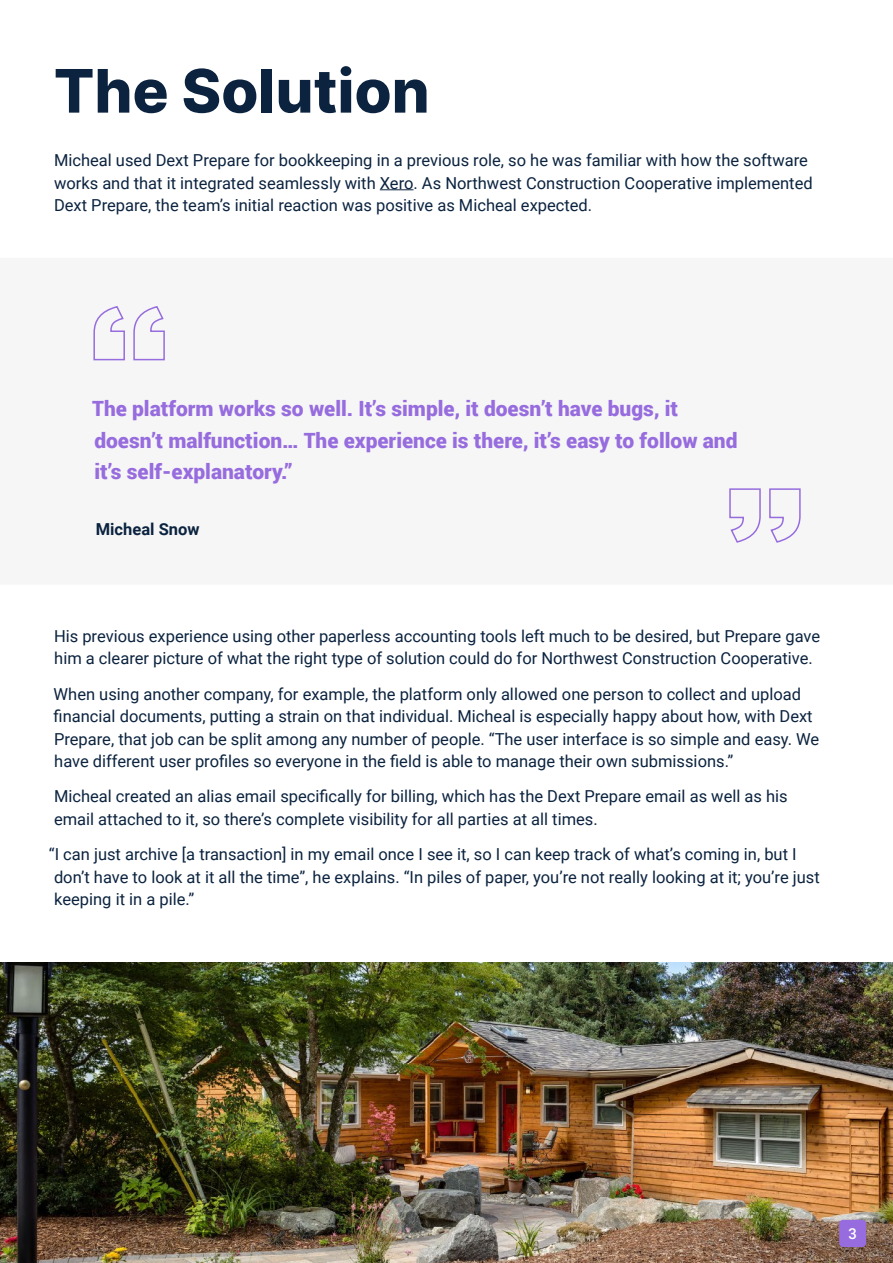
<style>
.page{position:relative;width:893px;height:1263px;background:#fff}
.page>*{position:absolute;margin:0;border:0;box-sizing:border-box;transform-origin:0 0}
.t1{font:800 60px "Inter";color:#0b233f}
.t2{font:900 21px/31.5px "Roboto";color:#976cde}
.t3{font:16.5px/22.5px "Roboto";color:#0b233f}
.t4{font:700 16.5px "Roboto";color:#0b233f}
</style>
<div class="page">
<hr style="left:380px;top:189px;width:34px;height:1px;background:#0b233f">
<svg style="left:93px;top:305px;width:72px;height:56px"></svg>
<svg style="left:729px;top:488px;width:72px;height:55px"></svg>
<img style="left:0;top:962px;width:893px;height:301px">
<div style="left:839px;top:1220px;width:27px;height:27px;background:#976cde;border-radius:4px"></div>
<h1 class="t1" style="left:54px;top:47px;width:377px">The Solution</h1>
<p class="t3" style="left:54px;top:148px;width:760px">Micheal used Dext Prepare for bookkeeping in a previous role, so he was familiar with how the software works and that it integrated seamlessly with Xero. As Northwest Construction Cooperative implemented<br>Dext Prepare, the team’s initial reaction was positive as Micheal expected.</p>
<p class="t2" style="left:92px;top:392px;width:647px">The platform works so well. It’s simple, it doesn’t have bugs, it doesn’t malfunction… The experience is there, it’s easy to follow and it’s self-explanatory.”</p>
<p class="t4" style="left:96px;top:517px;width:105px">Micheal Snow</p>
<p class="t3" style="left:54px;top:624px;width:768px">His previous experience using other paperless accounting tools left much to be desired, but Prepare gave him a clearer picture of what the right type of solution could do for Northwest Construction Cooperative.</p>
<p class="t3" style="left:54px;top:682px;width:767px">When using another company, for example, the platform only allowed one person to collect and upload financial documents, putting a strain on that individual. Micheal is especially happy about how, with Dext Prepare, that job can be split among any number of people. “The user interface is so simple and easy. We have different user profiles so everyone in the field is able to manage their own submissions.”</p>
<p class="t3" style="left:54px;top:785px;width:735px">Micheal created an alias email specifically for billing, which has the Dext Prepare email as well as his email attached to it, so there’s complete visibility for all parties at all times.</p>
<p class="t3" style="left:54px;top:842px;width:767px;text-indent:-5px">“I can just archive [a transaction] in my email once I see it, so I can keep track of what’s coming in, but I don’t have to look at it all the time”, he explains. “In piles of paper, you’re not really looking at it; you’re just keeping it in a pile.”</p>
</div>
